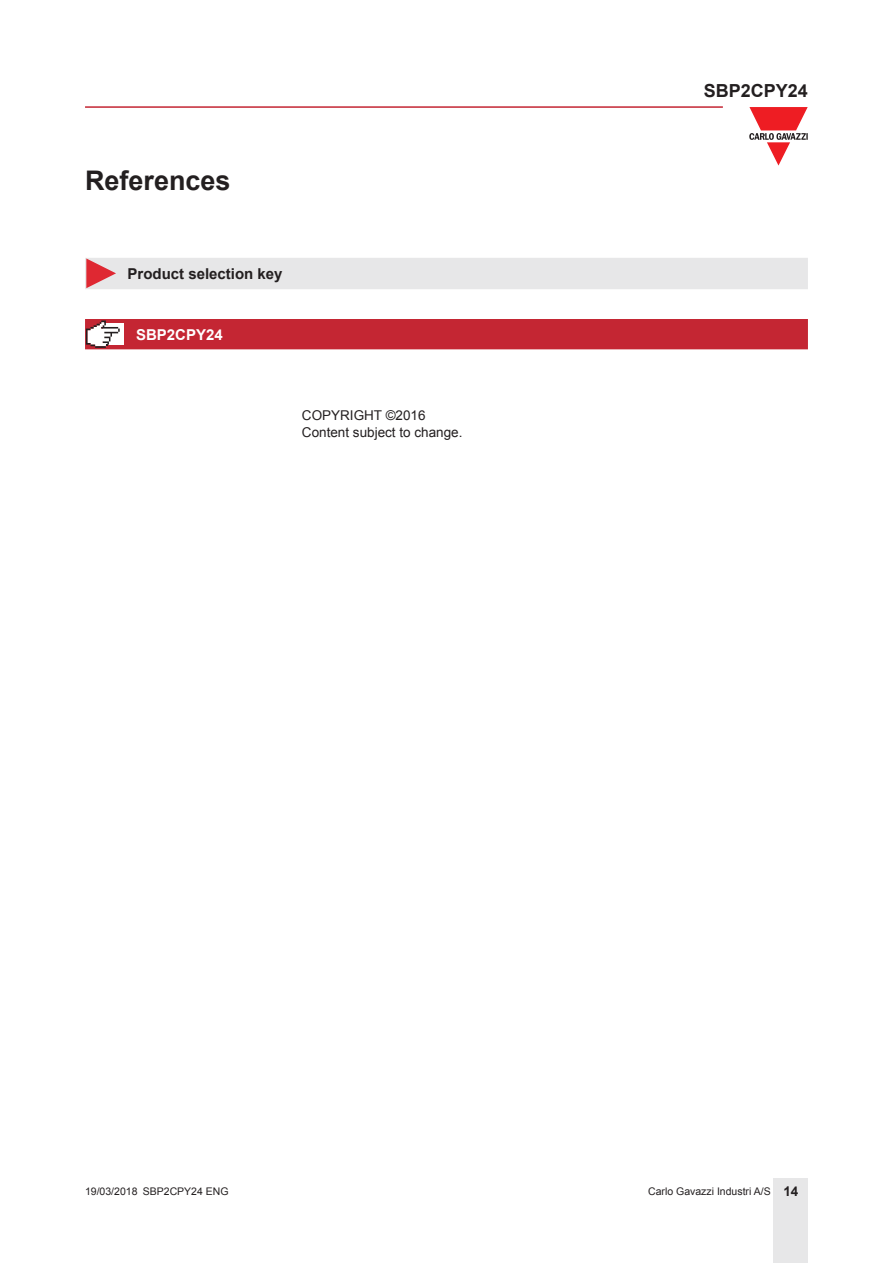
<style>
.page{position:relative;width:893px;height:1263px;background:#fff}
.page>*{position:absolute;margin:0;border:0;box-sizing:border-box;transform-origin:0 0}
.Titolo01{font:700 27px "Arial";color:#231f20}
.t1{font:700 18px "Arial";color:#231f20}
.Titolo03{font:700 15px "Arial";color:#231f20}
.Titolo04{font:700 15px "Arial";color:#fff}
.TestoTabellaSx{font:13.5px "Arial";color:#231f20}
.t2{font:10.5px "Arial";color:#231f20}
.s1{font-weight:700;font-size:13.5px}
</style>
<div class="page">
<hr style="left:85px;top:106px;width:638px;height:2px;background:#c42633">
<div style="left:774px;top:1178px;width:34px;height:85px;background:#e7e7e8"></div>
<svg style="left:749px;top:107px;width:59px;height:59px"></svg>
<div style="left:85px;top:258px;width:723px;height:31px;background:#e7e7e8"></div>
<div style="left:85px;top:319px;width:723px;height:30px;background:#c42633"></div>
<p class="Titolo01" style="left:85px;top:162px;width:147px">References</p>
<p class="Titolo03" style="left:128px;top:264px;width:157px">Product selection key</p>
<p class="Titolo04" style="left:136px;top:324px;width:88px">SBP2CPY24</p>
<p class="TestoTabellaSx" style="left:302px;top:407px;width:125px">COPYRIGHT ©2016</p>
<p class="TestoTabellaSx" style="left:302px;top:423px;width:162px">Content subject to change.</p>
<h2 class="t1" style="left:704px;top:78px;width:106px">SBP2CPY24</h2>
<p class="t2" style="left:85px;top:1184px;width:145px">19/03/2018 SBP2CPY24 ENG</p>
<p class="t2" style="left:648px;top:1184px;width:152px">Carlo Gavazzi Industri A/S <span class="s1">14</span></p>
</div>
